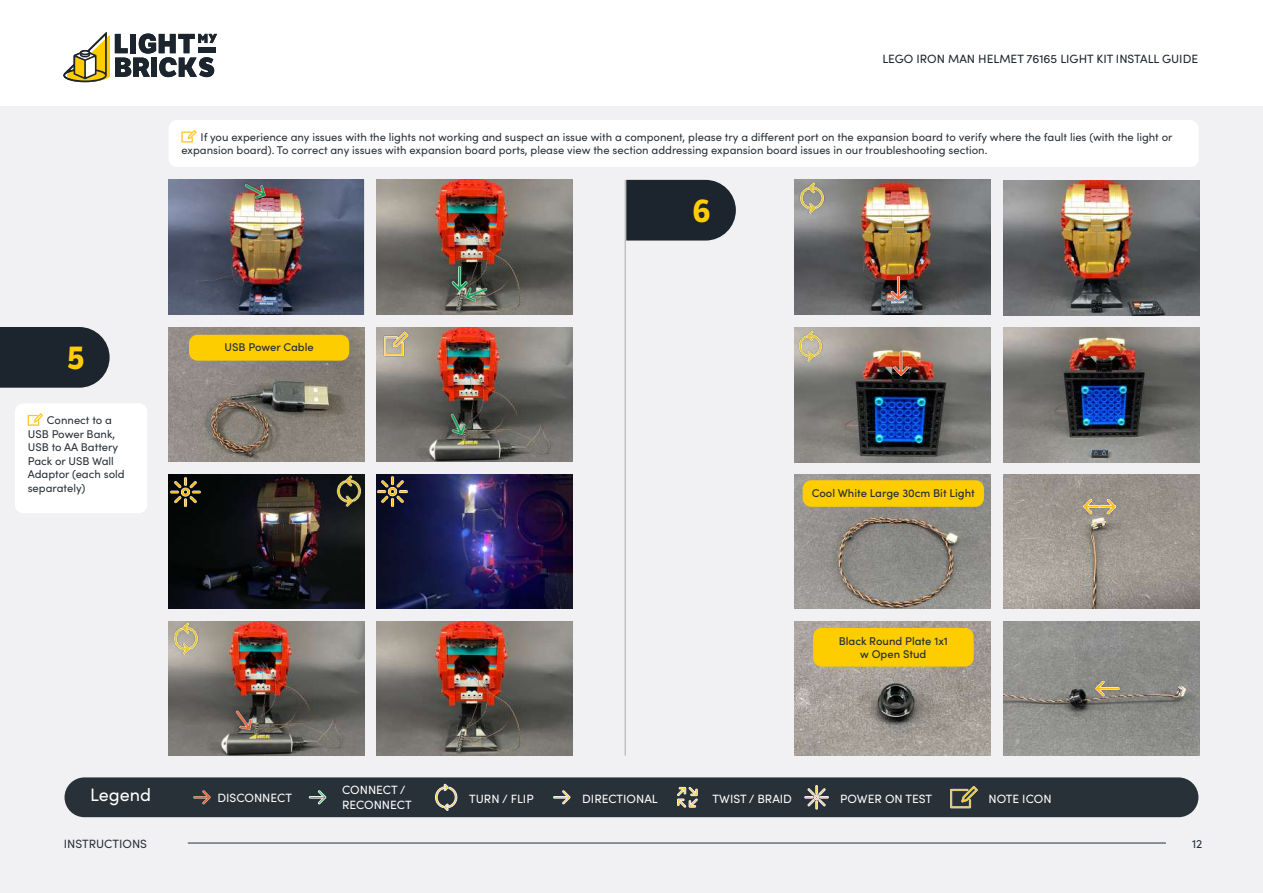
<style>
.page{position:relative;width:1263px;height:893px;background:#fff}
.page>*{position:absolute;margin:0;border:0;box-sizing:border-box;transform-origin:0 0}
.t1{font:700 31.5px "LFT Etica";color:#ffcd03}
.t2{font:18px "Sofia Pro";color:#fff}
.t3{font:12px/14.4px "Sofia Pro";color:#fff}
.t4{font:12px "Sofia Pro";color:#1c252d}
.t5{font:12px "Sofia Pro";color:#283038}
.t6{font:11.25px/13.5px "Sofia Pro";color:#283038}
.t7{font:500 11.25px/13.5px "Sofia Pro";color:#283038;text-align:center}
</style>
<div class="page">
<svg style="left:63px;top:32px;width:154px;height:50px"></svg>
<div style="left:0;top:106px;width:1263px;height:787px;background:#f1f1f3"></div>
<hr style="left:188px;top:843px;width:978px;height:1px;background:#283038">
<img style="left:168px;top:180px;width:195px;height:134px">
<img style="left:794px;top:180px;width:196px;height:134px">
<img style="left:377px;top:180px;width:196px;height:134px">
<img style="left:1003px;top:181px;width:196px;height:134px">
<img style="left:168px;top:327px;width:196px;height:134px">
<img style="left:794px;top:328px;width:196px;height:134px">
<img style="left:377px;top:327px;width:196px;height:134px">
<img style="left:1003px;top:328px;width:196px;height:134px">
<img style="left:168px;top:474px;width:196px;height:134px">
<img style="left:794px;top:474px;width:196px;height:134px">
<img style="left:377px;top:474px;width:196px;height:134px">
<img style="left:1003px;top:474px;width:196px;height:134px">
<img style="left:168px;top:621px;width:196px;height:135px">
<img style="left:794px;top:621px;width:196px;height:135px">
<img style="left:1003px;top:621px;width:196px;height:135px">
<svg style="left:0;top:327px;width:110px;height:61px;background:#2a323a"></svg>
<svg style="left:626px;top:180px;width:110px;height:61px;background:#2a333a"></svg>
<hr style="left:625px;top:180px;width:1px;height:576px;background:#000">
<div style="left:65px;top:777px;width:1133px;height:40px;background:#283038;border-radius:20px"></div>
<svg style="left:193px;top:790px;width:18px;height:14px"></svg>
<svg style="left:309px;top:790px;width:17px;height:14px"></svg>
<svg style="left:553px;top:790px;width:17px;height:14px"></svg>
<svg style="left:435px;top:784px;width:23px;height:27px"></svg>
<svg style="left:677px;top:787px;width:21px;height:21px"></svg>
<svg style="left:804px;top:785px;width:25px;height:24px"></svg>
<svg style="left:950px;top:786px;width:28px;height:22px"></svg>
<div style="left:189px;top:335px;width:160px;height:26px;background:#fecd00;border-radius:9px"></div>
<img style="left:170px;top:476px;width:31px;height:31px">
<img style="left:1084px;top:491px;width:31px;height:31px">
<div style="left:169px;top:120px;width:1030px;height:47px;background:#fff;border-radius:9px"></div>
<svg style="left:181px;top:130px;width:16px;height:12px"></svg>
<img style="left:235px;top:179px;width:42px;height:31px">
<img style="left:444px;top:263px;width:31px;height:31px">
<img style="left:455px;top:273px;width:41px;height:41px">
<img style="left:437px;top:403px;width:42px;height:42px">
<img style="left:377px;top:476px;width:31px;height:31px">
<img style="left:333px;top:475px;width:31px;height:32px">
<img style="left:170px;top:623px;width:31px;height:31px">
<img style="left:796px;top:182px;width:31px;height:32px">
<img style="left:883px;top:272px;width:31px;height:32px">
<img style="left:794px;top:330px;width:32px;height:31px">
<img style="left:885px;top:348px;width:32px;height:31px">
<div style="left:803px;top:480px;width:181px;height:27px;background:#fecd00;border-radius:9px"></div>
<img style="left:1092px;top:673px;width:31px;height:31px">
<div style="left:813px;top:628px;width:161px;height:39px;background:#fecd00;border-radius:9px"></div>
<div style="left:15px;top:403px;width:132px;height:110px;background:#fff;border-radius:9px"></div>
<svg style="left:28px;top:413px;width:15px;height:13px"></svg>
<img style="left:379px;top:329px;width:31px;height:32px">
<img style="left:222px;top:698px;width:44px;height:44px">
<img style="left:377px;top:621px;width:196px;height:135px">
<p class="t4" style="left:882px;top:50px;width:317px">LEGO IRON MAN HELMET 76165 LIGHT KIT INSTALL GUIDE</p>
<p class="t6" style="left:181px;top:130px;width:993px;text-indent:19px">If you experience any issues with the lights not working and suspect an issue with a component, please try a different port on the expansion board to verify where the fault lies (with the light or expansion board). To correct any issues with expansion board ports, please view the section addressing expansion board issues in our troubleshooting section.</p>
<h1 class="t1" style="left:68px;top:338px;width:19px">5</h1>
<p class="t6" style="left:28px;top:413px;width:98px;text-indent:19px">Connect to a<br>USB Power Bank,<br>USB to AA Battery<br>Pack or USB Wall<br>Adaptor (each sold separately)</p>
<p class="t7" style="left:224px;top:340px;width:91px">USB Power Cable</p>
<h1 class="t1" style="left:693px;top:191px;width:20px">6</h1>
<p class="t7" style="left:812px;top:485px;width:165px">Cool White Large 30cm Bit Light</p>
<p class="t7" style="left:839px;top:633px;width:111px">Black Round Plate 1x1 w Open Stud</p>
<h2 class="t2" style="left:90px;top:781px;width:62px">Legend</h2>
<p class="t3" style="left:217px;top:790px;width:76px">DISCONNECT</p>
<p class="t3" style="left:342px;top:782px;width:71px">CONNECT /<br>RECONNECT</p>
<p class="t3" style="left:469px;top:791px;width:66px">TURN / FLIP</p>
<p class="t3" style="left:582px;top:791px;width:77px">DIRECTIONAL</p>
<p class="t3" style="left:713px;top:791px;width:81px">TWIST / BRAID</p>
<p class="t3" style="left:840px;top:791px;width:93px">POWER ON TEST</p>
<p class="t3" style="left:988px;top:791px;width:65px">NOTE ICON</p>
<p class="t5" style="left:64px;top:835px;width:85px">INSTRUCTIONS</p>
<p class="t5" style="left:1192px;top:835px;width:12px">12</p>
</div>
